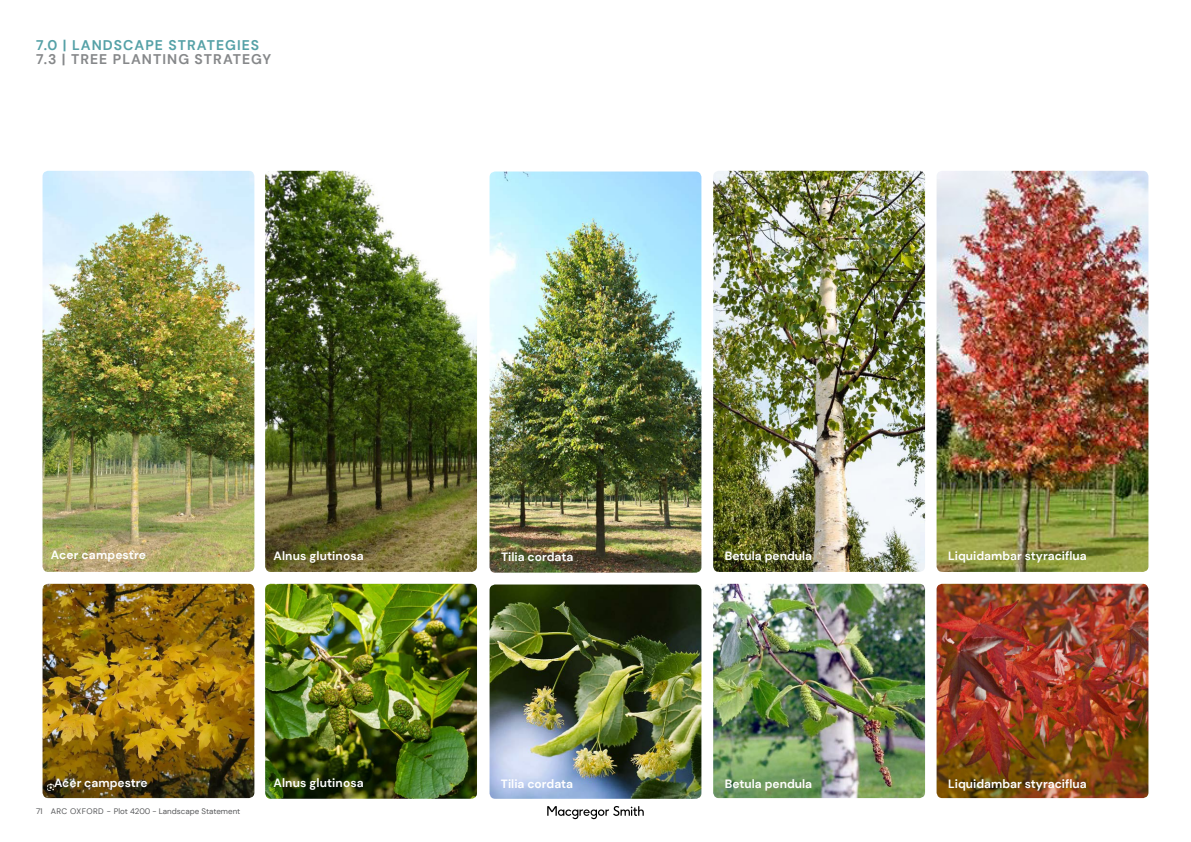
<style>
.page{position:relative;width:1191px;height:842px;background:#fff}
.page>*{position:absolute;margin:0;border:0;box-sizing:border-box;transform-origin:0 0}
.MGS_DOC__Page_Title{font:700 14px "DM Sans";letter-spacing:.075em;color:#86888a}
.MGS_DOC__Page_Title-2{font:700 14px "DM Sans";letter-spacing:.075em;color:#55a1a7}
.t1{font:700 12px "DM Sans";color:#fff}
.t2{font:8px "DM Sans";color:#57585a}
</style>
<div class="page">
<svg style="left:547px;top:806px;width:97px;height:13px"></svg>
<img style="left:489px;top:584px;width:212px;height:215px">
<img style="left:265px;top:171px;width:212px;height:401px">
<img style="left:43px;top:171px;width:211px;height:401px">
<img style="left:265px;top:584px;width:212px;height:215px">
<img style="left:43px;top:584px;width:211px;height:214px">
<img style="left:936px;top:171px;width:212px;height:401px">
<img style="left:713px;top:171px;width:212px;height:401px">
<img style="left:936px;top:584px;width:212px;height:214px">
<img style="left:713px;top:584px;width:212px;height:214px">
<img style="left:489px;top:171px;width:212px;height:402px">
<p class="MGS_DOC__Page_Title-2" style="left:36px;top:36px;width:225px">7.0 | LANDSCAPE STRATEGIES</p>
<p class="MGS_DOC__Page_Title" style="left:36px;top:50px;width:237px">7.3 | TREE PLANTING STRATEGY</p>
<p class="t1" style="left:51px;top:547px;width:97px">Acer campestre</p>
<p class="t1" style="left:273px;top:549px;width:92px">Alnus glutinosa</p>
<p class="t1" style="left:501px;top:549px;width:74px">Tilia cordata</p>
<p class="t1" style="left:54px;top:775px;width:95px">Acer campestre</p>
<p class="t2" style="left:36px;top:806px;width:206px">71 ARC OXFORD - Plot 4200 - Landscape Statement</p>
<p class="t1" style="left:273px;top:775px;width:92px">Alnus glutinosa</p>
<p class="t1" style="left:501px;top:776px;width:74px">Tilia cordata</p>
<p class="t1" style="left:725px;top:548px;width:89px">Betula pendula</p>
<p class="t1" style="left:948px;top:548px;width:140px">Liquidambar styraciflua</p>
<p class="t1" style="left:725px;top:776px;width:89px">Betula pendula</p>
<p class="t1" style="left:948px;top:776px;width:140px">Liquidambar styraciflua</p>
</div>
